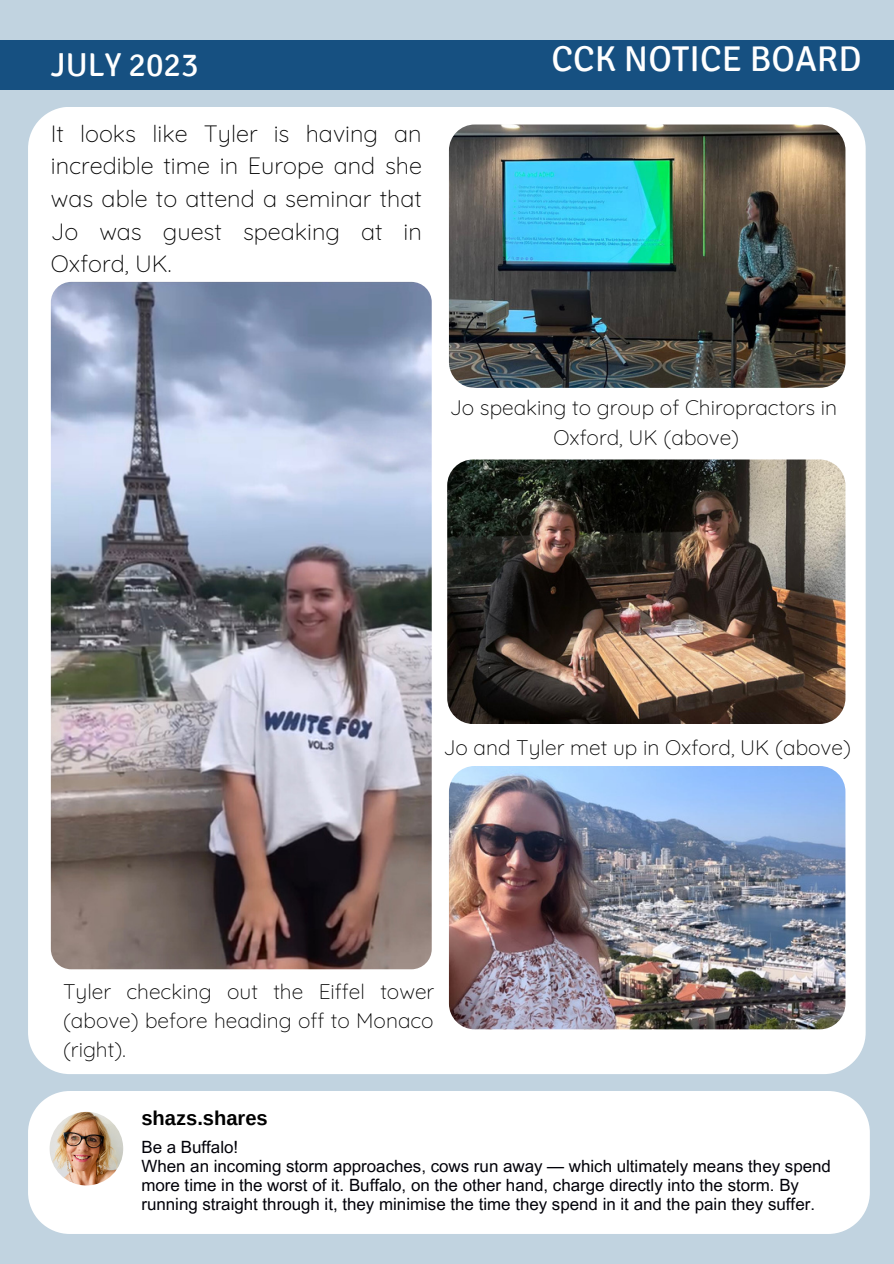
<style>
.page{position:relative;width:894px;height:1264px;background:#fff}
.page>*{position:absolute;margin:0;border:0;box-sizing:border-box;transform-origin:0 0}
.t1{font:35.85px "Signika";color:#fff}
.t2{font:33px "Signika";color:#fff}
.t3{font:300 23.55px/32.7px "Quicksand";color:#000;text-align:justify}
.t4{font:300 21px/29.2px "Quicksand";color:#000;text-align:justify}
.t5{font:700 20.1px "Arimo";color:#000}
.t6{font:16.95px/19.2px "Arial MT Pro";color:#000008}
</style>
<div class="page">
<div style="left:0;top:0;width:893px;height:1263px;background:#c1d3e0"></div>
<div style="left:28px;top:107px;width:837px;height:967px;background:#fff;border-radius:42px"></div>
<div style="left:0;top:40px;width:893px;height:49px;background:#165081"></div>
<div style="left:28px;top:1091px;width:841px;height:142px;background:#fff"></div>
<img style="left:50px;top:1111px;width:73px;height:74px;border-radius:50%">
<img style="left:449px;top:124px;width:396px;height:264px;border-radius:26px">
<img style="left:51px;top:282px;width:380px;height:687px;border-radius:20px">
<img style="left:449px;top:766px;width:396px;height:263px;border-radius:26px">
<img style="left:447px;top:459px;width:398px;height:265px;border-radius:26px">
<p class="t2" style="left:51px;top:45px;width:149px">JULY 2023</p>
<p class="t1" style="left:551px;top:37px;width:311px">CCK NOTICE BOARD</p>
<p class="t3" style="left:51px;top:116px;width:372px">It looks like Tyler is having an incredible time in Europe and she was able to attend a seminar that Jo was guest speaking at in Oxford, UK.</p>
<p class="t4" style="left:449px;top:393px;width:389px">Jo speaking to group of Chiropractors in</p>
<p class="t4" style="left:553px;top:422px;width:187px">Oxford, UK (above)</p>
<p class="t4" style="left:443px;top:732px;width:409px">Jo and Tyler met up in Oxford, UK (above)</p>
<p class="t4" style="left:63px;top:976px;width:372px">Tyler checking out the Eiffel tower (above) before heading off to Monaco (right).</p>
<p class="t5" style="left:141px;top:1107px;width:128px">shazs.shares</p>
<p class="t6" style="left:141px;top:1139px;width:98px">Be a Buffalo!</p>
<p class="t6" style="left:141px;top:1158px;width:690px">When an incoming storm approaches, cows run away — which ultimately means they spend more time in the worst of it. Buffalo, on the other hand, charge directly into the storm. By running straight through it, they minimise the time they spend in it and the pain they suffer.</p>
</div>
